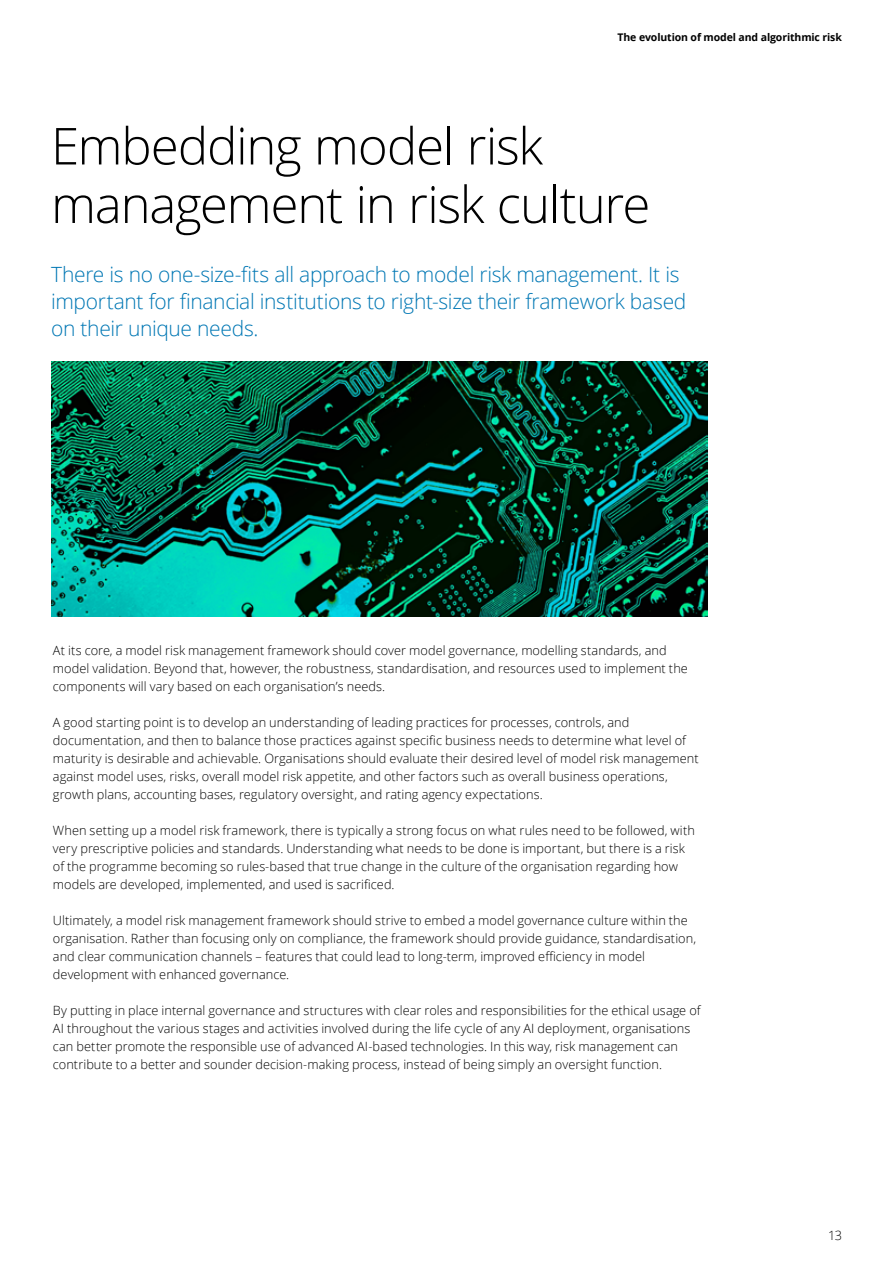
<style>
.page{position:relative;width:893px;height:1263px;background:#fff}
.page>*{position:absolute;margin:0;border:0;box-sizing:border-box;transform-origin:0 0}
.t1{font:300 51px/58.5px "Open Sans";letter-spacing:-.025em;color:#000}
.t2{font:300 21px/27px "Open Sans";letter-spacing:-.015em;color:#0077b4}
.t3{font:300 12.75px/18px "Open Sans";letter-spacing:.005em;color:#000}
.t4{font:700 10.5px "Open Sans";letter-spacing:-.01em;color:#000}
</style>
<div class="page">
<img style="left:51px;top:361px;width:656px;height:256px">
<p class="t4" style="left:617px;top:30px;width:226px">The evolution of model and algorithmic risk</p>
<h1 class="t1" style="left:51px;top:115px;width:601px">Embedding model risk management in risk culture</h1>
<h2 class="t2" style="left:51px;top:260px;width:637px">There is no one-size-fits all approach to model risk management. It is important for financial institutions to right-size their framework based on their unique needs.</h2>
<p class="t3" style="left:53px;top:641px;width:636px">At its core, a model risk management framework should cover model governance, modelling standards, and model validation. Beyond that, however, the robustness, standardisation, and resources used to implement the components will vary based on each organisation’s needs.</p>
<p class="t3" style="left:53px;top:713px;width:647px">A good starting point is to develop an understanding of leading practices for processes, controls, and documentation, and then to balance those practices against specific business needs to determine what level of maturity is desirable and achievable. Organisations should evaluate their desired level of model risk management against model uses, risks, overall model risk appetite, and other factors such as overall business operations, growth plans, accounting bases, regulatory oversight, and rating agency expectations.</p>
<p class="t3" style="left:53px;top:821px;width:643px">When setting up a model risk framework, there is typically a strong focus on what rules need to be followed, with very prescriptive policies and standards. Understanding what needs to be done is important, but there is a risk of the programme becoming so rules-based that true change in the culture of the organisation regarding how models are developed, implemented, and used is sacrificed.</p>
<p class="t3" style="left:53px;top:911px;width:645px">Ultimately, a model risk management framework should strive to embed a model governance culture within the organisation. Rather than focusing only on compliance, the framework should provide guidance, standardisation, and clear communication channels – features that could lead to long-term, improved efficiency in model development with enhanced governance.</p>
<p class="t3" style="left:53px;top:1001px;width:649px">By putting in place internal governance and structures with clear roles and responsibilities for the ethical usage of AI throughout the various stages and activities involved during the life cycle of any AI deployment, organisations can better promote the responsible use of advanced AI-based technologies. In this way, risk management can contribute to a better and sounder decision-making process, instead of being simply an oversight function.</p>
<p class="t3" style="left:828px;top:1226px;width:15px">13</p>
</div>
